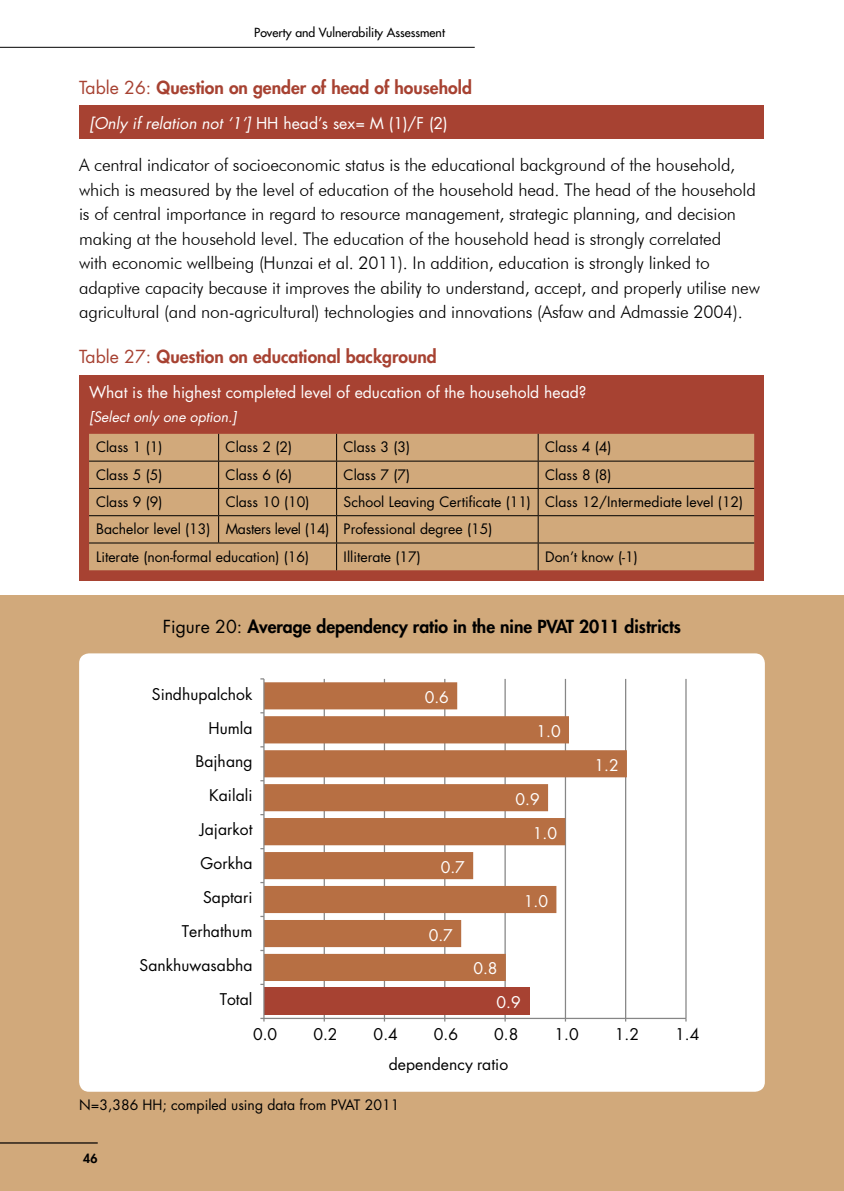
<style>
.page{position:relative;width:844px;height:1191px;background:#fff}
.page>*{position:absolute;margin:0;border:0;box-sizing:border-box;transform-origin:0 0}
.t1{font:300 17.5px/24.5px "Futura BT";letter-spacing:-.01em;color:#000}
.t2{font:800 17.5px "Futura Std";color:#a74232}
.t3{font:800 17.5px "Futura Std";color:#000}
.t4{font:15.75px "Futura Std";letter-spacing:.005em;color:#010101}
.t5{font:15.75px "Futura Std";color:#fff}
.t6{font:italic 15.75px "Futura Std";color:#fff}
.t7{font:14px/27.3px "Futura Std";color:#000}
.t8{font:italic 14px "Futura Std";color:#fff}
.t9{font:500 12.25px "Futura Std";color:#000}
.t10{font:800 12.25px "Futura Std";color:#000}
.s1{font-weight:400}
.s2{font-style:normal}
</style>
<div class="page">
<div style="left:0;top:595px;width:843px;height:596px;background:#d1a97b"></div>
<hr style="left:0;top:47px;width:474px;height:1px;background:#000">
<hr style="left:0;top:1142px;width:98px;height:1px;background:#000">
<div style="left:79px;top:106px;width:684px;height:33px;background:#a74232"></div>
<div style="left:79px;top:375px;width:684px;height:205px;background:#a74232"></div>
<div style="left:89px;top:434px;width:665px;height:136px;background:#d1a97b"></div>
<hr style="left:89px;top:461px;width:129px;height:1px;background:#000">
<hr style="left:218px;top:461px;width:118px;height:1px;background:#000">
<hr style="left:336px;top:461px;width:202px;height:1px;background:#000">
<hr style="left:538px;top:461px;width:216px;height:1px;background:#000">
<hr style="left:89px;top:488px;width:129px;height:1px;background:#000">
<hr style="left:218px;top:488px;width:118px;height:1px;background:#000">
<hr style="left:336px;top:488px;width:202px;height:1px;background:#000">
<hr style="left:538px;top:488px;width:216px;height:1px;background:#000">
<svg style="left:218px;top:434px;width:1px;height:108px"></svg>
<svg style="left:336px;top:434px;width:1px;height:136px"></svg>
<svg style="left:537px;top:434px;width:1px;height:136px"></svg>
<hr style="left:89px;top:515px;width:129px;height:1px;background:#000">
<hr style="left:218px;top:515px;width:118px;height:1px;background:#000">
<hr style="left:336px;top:515px;width:202px;height:1px;background:#000">
<hr style="left:538px;top:515px;width:216px;height:1px;background:#000">
<hr style="left:89px;top:542px;width:129px;height:1px;background:#000">
<hr style="left:218px;top:542px;width:118px;height:1px;background:#000">
<hr style="left:336px;top:542px;width:202px;height:1px;background:#000">
<hr style="left:538px;top:542px;width:216px;height:1px;background:#000">
<div style="left:79px;top:653px;width:685px;height:438px;background:#fff;border-radius:10px"></div>
<hr style="left:685px;top:679px;width:1px;height:339px;background:#868686">
<hr style="left:625px;top:679px;width:1px;height:339px;background:#868686">
<hr style="left:564px;top:679px;width:2px;height:339px;background:#868686">
<hr style="left:504px;top:679px;width:1px;height:339px;background:#868686">
<hr style="left:444px;top:679px;width:1px;height:339px;background:#868686">
<hr style="left:384px;top:679px;width:1px;height:339px;background:#868686">
<hr style="left:323px;top:679px;width:2px;height:339px;background:#868686">
<div style="left:264px;top:987px;width:265px;height:28px;background:#a74232"></div>
<svg style="left:264px;top:682px;width:362px;height:299px;fill:#b76f43"></svg>
<hr style="left:264px;top:1017px;width:421px;height:2px;background:#868686">
<hr style="left:263px;top:679px;width:1px;height:339px;background:#868686">
<p class="t9" style="left:254px;top:25px;width:192px">Poverty and Vulnerability Assessment</p>
<p class="t2" style="left:79px;top:76px;width:394px"><span class="s1">Table 26:</span> Question on gender of head of household</p>
<p class="t6" style="left:89px;top:113px;width:360px">[Only if relation not ‘1’] <span class="s2">HH head’s sex= M (1)/F (2)</span></p>
<p class="t1" style="left:79px;top:153px;width:682px">A central indicator of socioeconomic status is the educational background of the household, which is measured by the level of education of the household head. The head of the household is of central importance in regard to resource management, strategic planning, and decision making at the household level. The education of the household head is strongly correlated<br>with economic wellbeing (Hunzai et al. 2011). In addition, education is strongly linked to adaptive capacity because it improves the ability to understand, accept, and properly utilise new agricultural (and non-agricultural) technologies and innovations (Asfaw and Admassie 2004).</p>
<p class="t2" style="left:79px;top:345px;width:359px"><span class="s1">Table 27:</span> Question on educational background</p>
<p class="t5" style="left:89px;top:382px;width:499px">What is the highest completed level of education of the household head?</p>
<p class="t8" style="left:89px;top:408px;width:149px">[Select only one option.]</p>
<p class="t7" style="left:96px;top:434px;width:68px">Class 1 (1)</p>
<p class="t7" style="left:225px;top:434px;width:68px">Class 2 (2)</p>
<p class="t7" style="left:343px;top:434px;width:68px">Class 3 (3)</p>
<p class="t7" style="left:545px;top:434px;width:68px">Class 4 (4)</p>
<p class="t7" style="left:96px;top:461px;width:68px">Class 5 (5)</p>
<p class="t7" style="left:225px;top:461px;width:68px">Class 6 (6)</p>
<p class="t7" style="left:343px;top:461px;width:68px">Class 7 (7)</p>
<p class="t7" style="left:545px;top:461px;width:68px">Class 8 (8)</p>
<p class="t7" style="left:96px;top:488px;width:68px">Class 9 (9)</p>
<p class="t7" style="left:225px;top:488px;width:85px">Class 10 (10)</p>
<p class="t7" style="left:96px;top:488px;width:648px;text-indent:247px">School Leaving Certificate (11) Class 12/Intermediate level (12)<br>Bachelor level (13) Masters level (14) Professional degree (15)<br>Literate (non-formal education) (16)</p>
<p class="t7" style="left:343px;top:543px;width:78px">Illiterate (17)</p>
<p class="t7" style="left:545px;top:543px;width:94px">Don’t know (-1)</p>
<p class="t3" style="left:163px;top:615px;width:519px"><span class="s1">Figure 20:</span> Average dependency ratio in the nine PVAT 2011 districts</p>
<p class="t4" style="left:152px;top:683px;width:102px">Sindhupalchok</p>
<p class="t5" style="left:424px;top:687px;width:26px">0.6</p>
<p class="t4" style="left:208px;top:717px;width:45px">Humla</p>
<p class="t5" style="left:536px;top:721px;width:26px">1.0</p>
<p class="t4" style="left:195px;top:751px;width:58px">Bajhang</p>
<p class="t5" style="left:594px;top:755px;width:26px">1.2</p>
<p class="t4" style="left:209px;top:785px;width:45px">Kailali</p>
<p class="t5" style="left:515px;top:789px;width:26px">0.9</p>
<p class="t4" style="left:200px;top:819px;width:54px">Jajarkot</p>
<p class="t5" style="left:532px;top:823px;width:26px">1.0</p>
<p class="t4" style="left:200px;top:853px;width:53px">Gorkha</p>
<p class="t5" style="left:440px;top:856px;width:26px">0.7</p>
<p class="t4" style="left:203px;top:887px;width:51px">Saptari</p>
<p class="t5" style="left:524px;top:890px;width:26px">1.0</p>
<p class="t4" style="left:182px;top:921px;width:72px">Terhathum</p>
<p class="t5" style="left:428px;top:924px;width:26px">0.7</p>
<p class="t4" style="left:139px;top:955px;width:114px">Sankhuwasabha</p>
<p class="t5" style="left:473px;top:958px;width:26px">0.8</p>
<p class="t4" style="left:220px;top:989px;width:34px">Total</p>
<p class="t5" style="left:496px;top:992px;width:26px">0.9</p>
<p class="t4" style="left:253px;top:1023px;width:26px">0.0</p>
<p class="t4" style="left:313px;top:1023px;width:26px">0.2</p>
<p class="t4" style="left:373px;top:1023px;width:26px">0.4</p>
<p class="t4" style="left:434px;top:1023px;width:26px">0.6</p>
<p class="t4" style="left:494px;top:1023px;width:26px">0.8</p>
<p class="t4" style="left:554px;top:1023px;width:26px">1.0</p>
<p class="t4" style="left:614px;top:1023px;width:26px">1.2</p>
<p class="t4" style="left:675px;top:1023px;width:26px">1.4</p>
<p class="t4" style="left:388px;top:1054px;width:121px">dependency ratio</p>
<p class="t7" style="left:79px;top:1091px;width:321px">N=3,386 HH; compiled using data from PVAT 2011</p>
<p class="t10" style="left:83px;top:1151px;width:16px">46</p>
</div>
